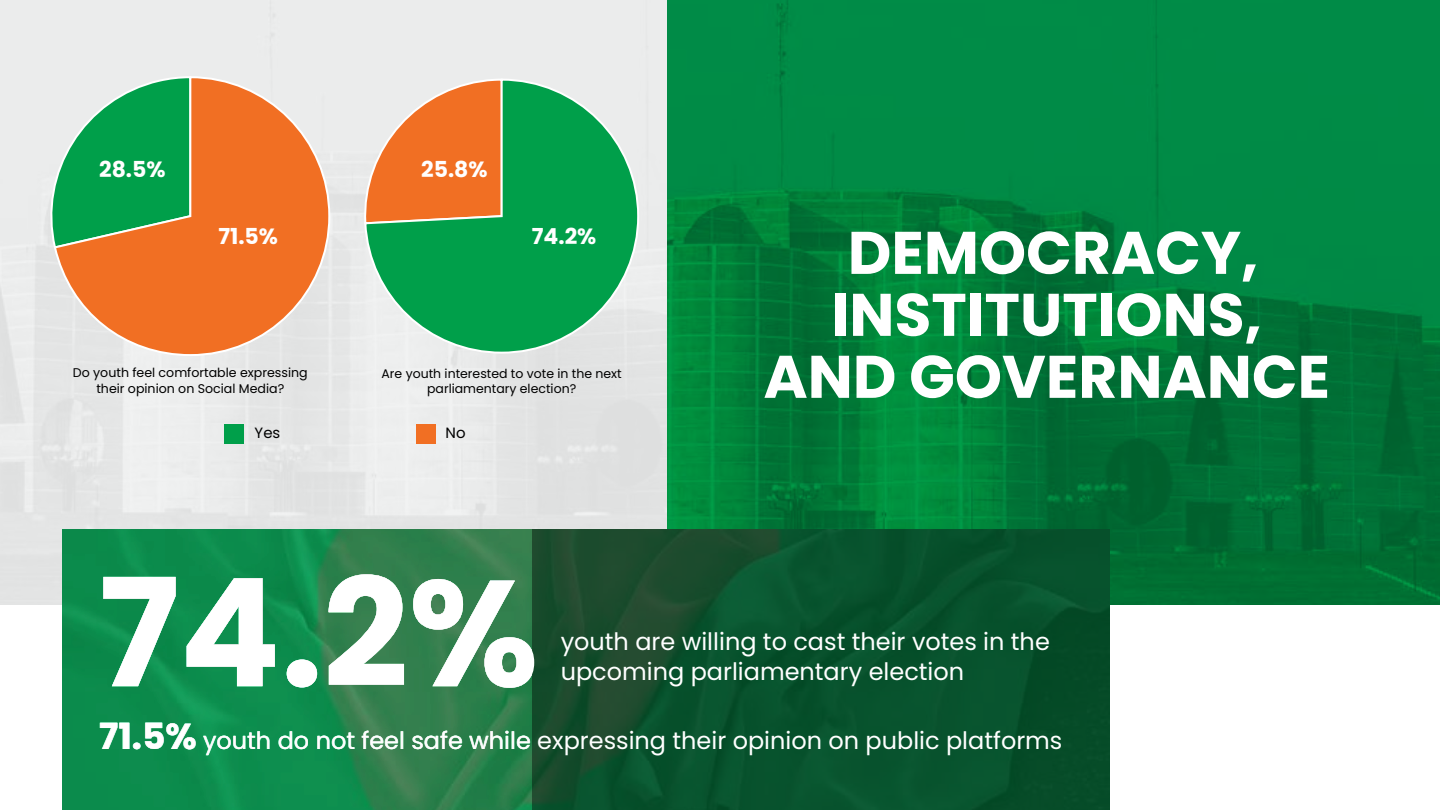
<style>
.page{position:relative;width:1440px;height:810px;background:#fff}
.page>*{position:absolute;margin:0;border:0;box-sizing:border-box;transform-origin:0 0}
.t1{font:700 150px "Poppins";color:#fff}
.t2{font:700 60px/62px "Poppins";color:#fff;text-align:center}
.t3{font:24px "Poppins";color:#fff}
.t4{font:700 22px "Poppins";color:#fff}
.t5{font:15px "Poppins";color:#000}
.t6{font:12.6px/15.2px "Poppins";color:#000;text-align:center}
.t7{font:12.4px/15px "Poppins";color:#000;text-align:center}
.s1{font-weight:700;font-size:36px}
</style>
<div class="page">
<img style="left:666px;top:0;width:774px;height:604px">
<img style="left:0;top:0;width:666px;height:604px">
<img style="left:532px;top:530px;width:578px;height:280px">
<div style="left:224px;top:424px;width:19px;height:20px;background:#009f4a"></div>
<div style="left:416px;top:424px;width:19px;height:20px;background:#f16f23"></div>
<svg style="left:38px;top:75px;width:15px;height:175px;background:#e9ebeb"></svg>
<svg style="left:53px;top:75px;width:278px;height:282px;background:#bb975c"></svg>
<svg style="left:363px;top:78px;width:277px;height:277px;background:#6aa96c"></svg>
<svg style="left:63px;top:530px;width:469px;height:280px;background:#1c874d"></svg>
<p class="t4" style="left:99px;top:157px;width:68px">28.5%</p>
<p class="t4" style="left:218px;top:224px;width:61px">71.5%</p>
<p class="t4" style="left:421px;top:157px;width:68px">25.8%</p>
<p class="t4" style="left:532px;top:224px;width:66px">74.2%</p>
<p class="t6" style="left:73px;top:365px;width:236px">Do youth feel comfortable expressing their opinion on Social Media?</p>
<p class="t7" style="left:382px;top:366px;width:242px">Are youth interested to vote in the next parliamentary election?</p>
<p class="t5" style="left:255px;top:424px;width:27px">Yes</p>
<p class="t5" style="left:446px;top:424px;width:22px">No</p>
<h2 class="t2" style="left:763px;top:222px;width:568px">DEMOCRACY,<br>INSTITUTIONS,<br>AND GOVERNANCE</h2>
<h1 class="t1" style="left:99px;top:547px;width:441px">74.2%</h1>
<p class="t3" style="left:561px;top:628px;width:491px">youth are willing to cast their votes in the</p>
<p class="t3" style="left:561px;top:658px;width:405px">upcoming parliamentary election</p>
<p class="t3" style="left:99px;top:727px;width:965px"><span class="s1">71.5%</span> youth do not feel safe while expressing their opinion on public platforms</p>
</div>
